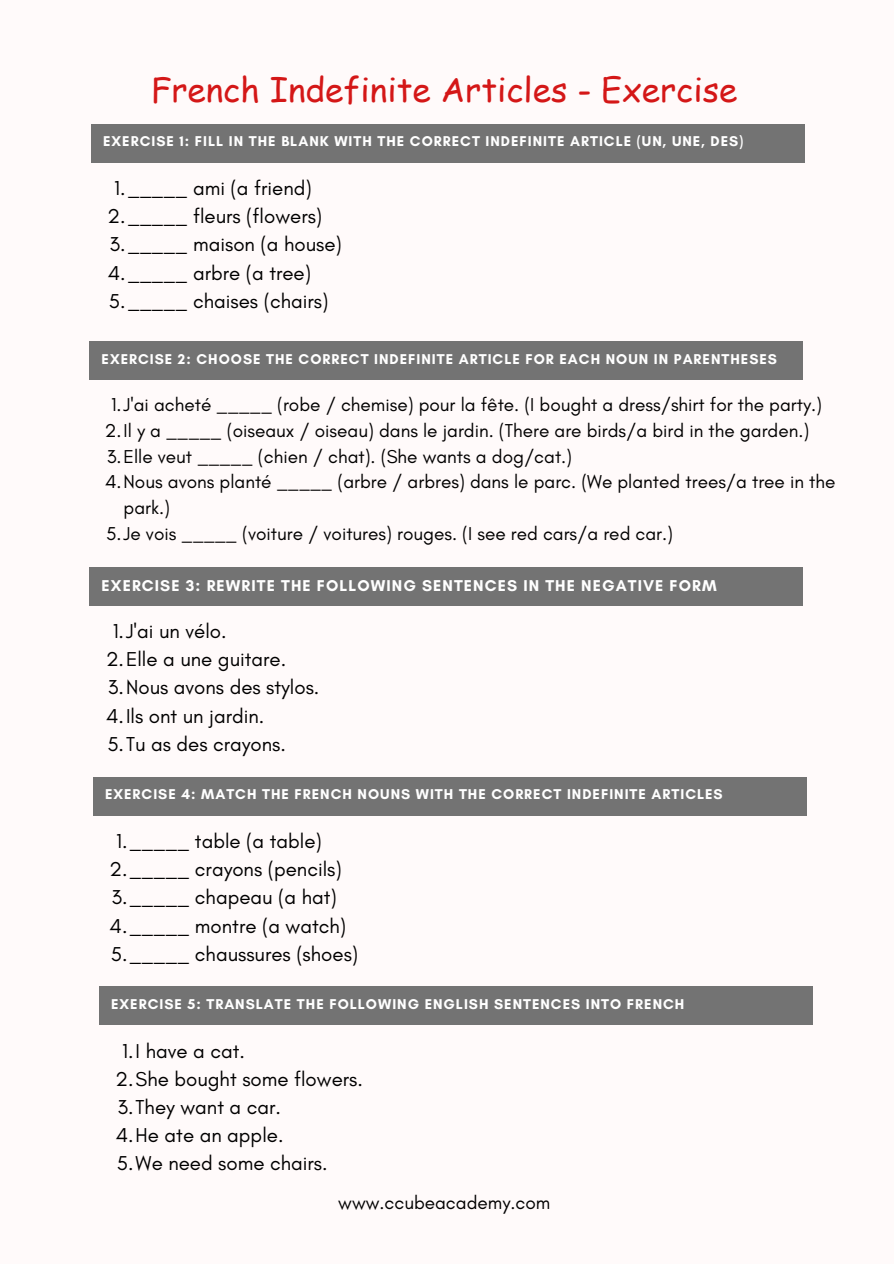
<style>
.page{position:relative;width:894px;height:1264px;background:#fff}
.page>*{position:absolute;margin:0;border:0;box-sizing:border-box;transform-origin:0 0}
.t1{font:33.45px "Comic Sans MS";color:#d41717}
.t2{font:20.4px/28.2px "Glacial Indifference";color:#000}
.t3{font:18.9px "Glacial Indifference";color:#000}
.t4{font:700 15.9px "Glacial Indifference";letter-spacing:.07em;color:#fff}
.t5{font:700 14.4px "Glacial Indifference";letter-spacing:.07em;color:#fff}
</style>
<div class="page">
<div style="left:0;top:0;width:893px;height:1263px;background:#fffafa"></div>
<div style="left:91px;top:124px;width:713px;height:38px;background:#737373"></div>
<div style="left:89px;top:342px;width:714px;height:38px;background:#737373"></div>
<div style="left:89px;top:567px;width:714px;height:38px;background:#737373"></div>
<div style="left:93px;top:777px;width:713px;height:38px;background:#737373"></div>
<div style="left:99px;top:986px;width:713px;height:38px;background:#737373"></div>
<h1 class="t1" style="left:151px;top:65px;width:587px">French Indefinite Articles - Exercise</h1>
<p class="t5" style="left:103px;top:133px;width:641px">EXERCISE 1: FILL IN THE BLANK WITH THE CORRECT INDEFINITE ARTICLE (UN, UNE, DES)</p>
<p class="t2" style="left:108px;top:174px;width:236px;text-indent:7px">1._____ ami (a friend)<br>2._____ fleurs (flowers)<br>3._____ maison (a house)<br>4._____ arbre (a tree)<br>5._____ chaises (chairs)</p>
<p class="t5" style="left:102px;top:350px;width:676px">EXERCISE 2: CHOOSE THE CORRECT INDEFINITE ARTICLE FOR EACH NOUN IN PARENTHESES</p>
<p class="t3" style="left:111px;top:393px;width:712px">1.J'ai acheté _____ (robe / chemise) pour la fête. (I bought a dress/shirt for the party.)</p>
<p class="t3" style="left:105px;top:418px;width:705px">2.Il y a _____ (oiseaux / oiseau) dans le jardin. (There are birds/a bird in the garden.)</p>
<p class="t3" style="left:107px;top:444px;width:467px">3.Elle veut _____ (chien / chat). (She wants a dog/cat.)</p>
<p class="t3" style="left:105px;top:470px;width:731px">4.Nous avons planté _____ (arbre / arbres) dans le parc. (We planted trees/a tree in the</p>
<p class="t3" style="left:123px;top:496px;width:48px">park.)</p>
<p class="t3" style="left:106px;top:522px;width:568px">5.Je vois _____ (voiture / voitures) rouges. (I see red cars/a red car.)</p>
<p class="t4" style="left:102px;top:576px;width:616px">EXERCISE 3: REWRITE THE FOLLOWING SENTENCES IN THE NEGATIVE FORM</p>
<p class="t2" style="left:106px;top:617px;width:215px;text-indent:7px">1.J'ai un vélo.<br>2.Elle a une guitare.<br>3.Nous avons des stylos.<br>4.Ils ont un jardin.<br>5.Tu as des crayons.</p>
<p class="t5" style="left:105px;top:785px;width:619px">EXERCISE 4: MATCH THE FRENCH NOUNS WITH THE CORRECT INDEFINITE ARTICLES</p>
<p class="t2" style="left:109px;top:826px;width:250px;text-indent:7px">1._____ table (a table)<br>2._____ crayons (pencils)<br>3._____ chapeau (a hat)<br>4._____ montre (a watch)<br>5._____ chaussures (shoes)</p>
<p class="t5" style="left:111px;top:995px;width:574px">EXERCISE 5: TRANSLATE THE FOLLOWING ENGLISH SENTENCES INTO FRENCH</p>
<p class="t2" style="left:115px;top:1036px;width:249px;text-indent:7px">1.I have a cat.<br>2.She bought some flowers.<br>3.They want a car.<br>4.He ate an apple.<br>5.We need some chairs.</p>
<p class="t3" style="left:338px;top:1191px;width:213px">www.ccubeacademy.com</p>
</div>
